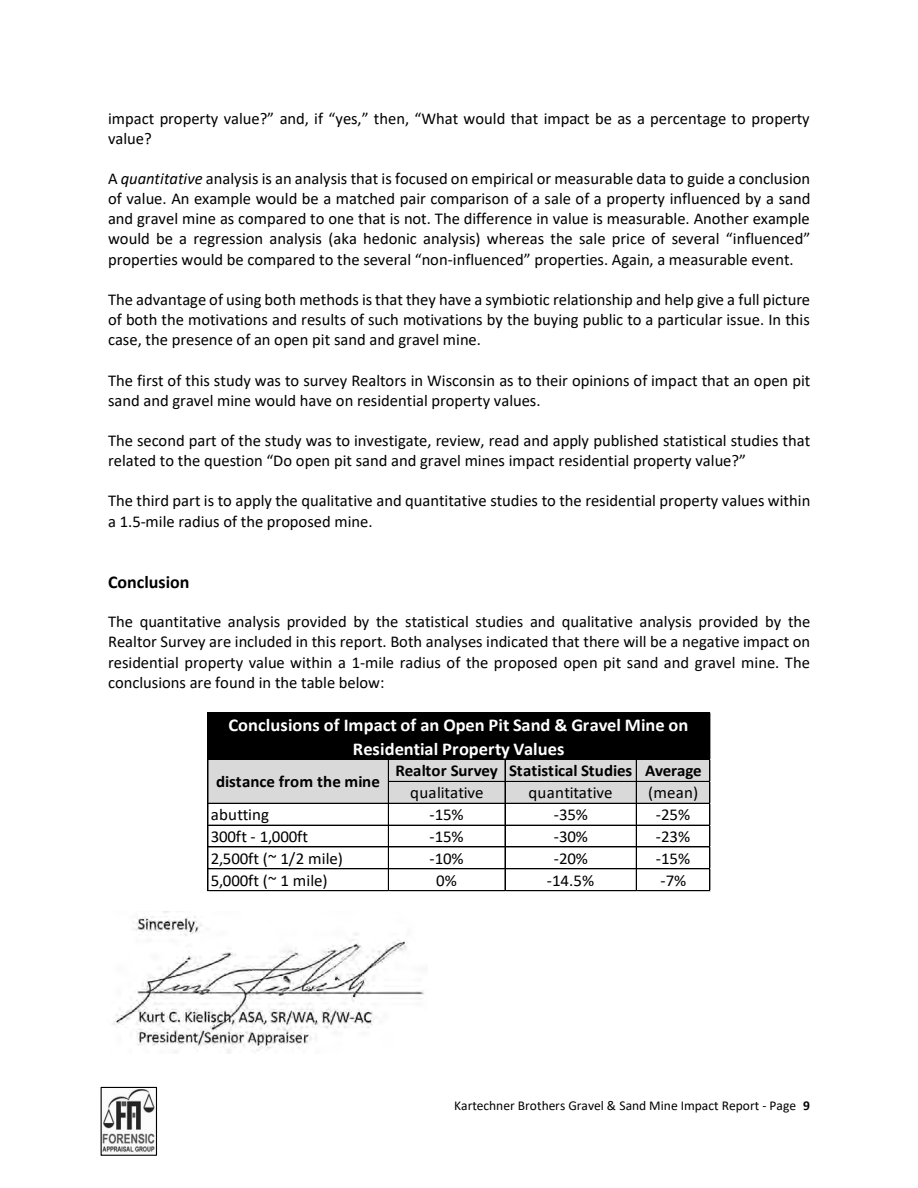
<style>
.page{position:relative;width:918px;height:1188px;background:#fff}
.page>*{position:absolute;margin:0;border:0;box-sizing:border-box;transform-origin:0 0}
.t1{font:700 18.15px/23.4px "Calibri";color:#fff;text-align:center}
.t2{font:700 18px "Calibri";color:#000}
.t3{font:16.65px "Calibri";letter-spacing:-.005em;color:#000}
.t4{font:700 16.65px "Calibri";letter-spacing:.005em;color:#000}
.t5{font:16.65px "Calibri";letter-spacing:.015em;color:#000}
.t6{font:16.5px/20.1px "Calibri";color:#000}
.t7{font:13.5px "Calibri";color:#000}
.s1{font-style:italic}
.s2{font-weight:700}
</style>
<div class="page">
<img style="left:103px;top:1089px;width:52px;height:64px">
<div style="left:101px;top:1087px;width:56px;height:69px;border:1px solid #000"></div>
<div style="left:208px;top:713px;width:502px;height:47px;background:#000"></div>
<div style="left:208px;top:759px;width:502px;height:45px;background:#d9d9d9"></div>
<hr style="left:208px;top:712px;width:502px;height:1px;background:#000">
<hr style="left:208px;top:759px;width:502px;height:1px;background:#000">
<hr style="left:389px;top:781px;width:321px;height:1px;background:#000">
<hr style="left:208px;top:803px;width:502px;height:1px;background:#000">
<hr style="left:208px;top:825px;width:502px;height:1px;background:#000">
<hr style="left:208px;top:847px;width:502px;height:1px;background:#000">
<hr style="left:208px;top:868px;width:502px;height:1px;background:#000">
<hr style="left:208px;top:712px;width:1px;height:179px;background:#000">
<hr style="left:388px;top:760px;width:1px;height:131px;background:#000">
<hr style="left:505px;top:760px;width:1px;height:131px;background:#000">
<hr style="left:636px;top:760px;width:1px;height:131px;background:#000">
<hr style="left:208px;top:890px;width:502px;height:1px;background:#000">
<hr style="left:710px;top:713px;width:1px;height:178px;background:#000">
<img style="left:112px;top:911px;width:313px;height:143px">
<p class="t6" style="left:108px;top:109px;width:703px">impact property value?” and, if “yes,” then, “What would that impact be as a percentage to property value?</p>
<p class="t6" style="left:108px;top:170px;width:704px;text-align:justify">A <span class="s1">quantitative</span> analysis is an analysis that is focused on empirical or measurable data to guide a conclusion of value. An example would be a matched pair comparison of a sale of a property influenced by a sand and gravel mine as compared to one that is not. The difference in value is measurable. Another example would be a regression analysis (aka hedonic analysis) whereas the sale price of several “influenced” properties would be compared to the several “non-influenced” properties. Again, a measurable event.</p>
<p class="t6" style="left:108px;top:291px;width:704px;text-align:justify">The advantage of using both methods is that they have a symbiotic relationship and help give a full picture of both the motivations and results of such motivations by the buying public to a particular issue. In this case, the presence of an open pit sand and gravel mine.</p>
<p class="t6" style="left:108px;top:371px;width:704px">The first of this study was to survey Realtors in Wisconsin as to their opinions of impact that an open pit sand and gravel mine would have on residential property values.</p>
<p class="t6" style="left:108px;top:432px;width:704px">The second part of the study was to investigate, review, read and apply published statistical studies that related to the question “Do open pit sand and gravel mines impact residential property value?”</p>
<p class="t6" style="left:108px;top:492px;width:704px">The third part is to apply the qualitative and quantitative studies to the residential property values within a 1.5-mile radius of the proposed mine.</p>
<h3 class="t2" style="left:108px;top:575px;width:83px">Conclusion</h3>
<p class="t6" style="left:108px;top:613px;width:704px;text-align:justify">The quantitative analysis provided by the statistical studies and qualitative analysis provided by the Realtor Survey are included in this report. Both analyses indicated that there will be a negative impact on residential property value within a 1-mile radius of the proposed open pit sand and gravel mine. The conclusions are found in the table below:</p>
<p class="t1" style="left:228px;top:715px;width:462px">Conclusions of Impact of an Open Pit Sand &amp; Gravel Mine on<br>Residential Property Values</p>
<p class="t4" style="left:216px;top:775px;width:165px">distance from the mine</p>
<p class="t4" style="left:396px;top:764px;width:308px">Realtor Survey Statistical Studies Average</p>
<p class="t3" style="left:410px;top:786px;width:75px">qualitative</p>
<p class="t3" style="left:528px;top:786px;width:86px">quantitative</p>
<p class="t3" style="left:648px;top:786px;width:52px">(mean)</p>
<p class="t5" style="left:211px;top:808px;width:60px">abutting</p>
<p class="t3" style="left:429px;top:808px;width:36px">-15%</p>
<p class="t3" style="left:554px;top:808px;width:36px">-35%</p>
<p class="t3" style="left:656px;top:808px;width:36px">-25%</p>
<p class="t3" style="left:211px;top:830px;width:99px">300ft - 1,000ft</p>
<p class="t3" style="left:429px;top:830px;width:36px">-15%</p>
<p class="t3" style="left:554px;top:830px;width:36px">-30%</p>
<p class="t3" style="left:656px;top:830px;width:36px">-23%</p>
<p class="t3" style="left:211px;top:851px;width:134px">2,500ft (~ 1/2 mile)</p>
<p class="t3" style="left:429px;top:851px;width:36px">-10%</p>
<p class="t3" style="left:554px;top:851px;width:36px">-20%</p>
<p class="t3" style="left:656px;top:851px;width:36px">-15%</p>
<p class="t3" style="left:211px;top:873px;width:119px">5,000ft (~ 1 mile)</p>
<p class="t3" style="left:436px;top:873px;width:22px">0%</p>
<p class="t3" style="left:547px;top:873px;width:49px">-14.5%</p>
<p class="t3" style="left:660px;top:873px;width:27px">-7%</p>
<p class="t7" style="left:454px;top:1100px;width:357px">Kartechner Brothers Gravel &amp; Sand Mine Impact Report - Page <span class="s2">9</span></p>
</div>
